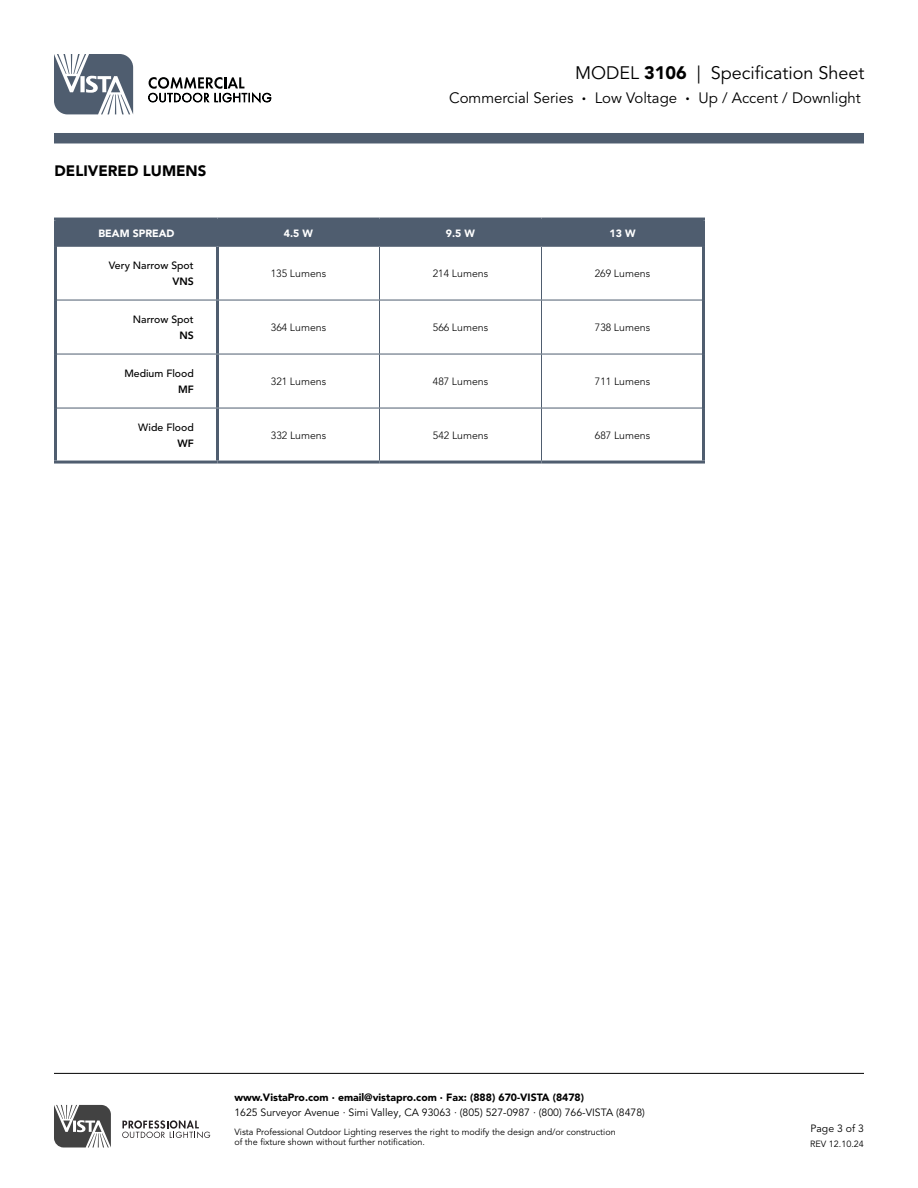
<style>
.page{position:relative;width:918px;height:1188px;background:#fff}
.page>*{position:absolute;margin:0;border:0;box-sizing:border-box;transform-origin:0 0}
.t1{font:18px "Avenir LT Pro";color:#000}
.t2{font:15px "Avenir LT Pro";color:#000}
.t3{font:900 15px "Avenir LT Pro";color:#000}
.t4{font:300 10.5px "Avenir LT Pro";color:#000}
.t5{font:10.5px "Avenir LT Pro";color:#000}
.t6{font:900 10.5px "Avenir LT Pro";color:#000}
.t7{font:500 10.5px "Avenir LT Pro";color:#000}
.t8{font:900 10.5px "Avenir LT Pro";color:#fff}
.t9{font:800 10.5px "Avenir LT Pro";color:#000}
.t10{font:9px/10.8px "Avenir LT Pro";color:#000}
.s1{font-weight:900}
</style>
<div class="page">
<svg style="left:54px;top:1105px;width:57px;height:43px"></svg>
<svg style="left:122px;top:1120px;width:88px;height:18px"></svg>
<div style="left:54px;top:133px;width:810px;height:10px;background:#4f5d6f"></div>
<hr style="left:54px;top:1073px;width:810px;height:1px;background:#000">
<svg style="left:54px;top:54px;width:79px;height:60px"></svg>
<svg style="left:148px;top:77px;width:123px;height:26px"></svg>
<div style="left:57px;top:221px;width:645px;height:24px;background:#4f5d6f"></div>
<hr style="left:54px;top:221px;width:3px;height:25px;background:#4f5d6f">
<hr style="left:54px;top:218px;width:164px;height:3px;background:#4f5d6f">
<hr style="left:216px;top:221px;width:3px;height:24px;background:#4f5d6f">
<hr style="left:218px;top:218px;width:162px;height:3px;background:#4f5d6f">
<hr style="left:380px;top:218px;width:162px;height:3px;background:#4f5d6f">
<hr style="left:542px;top:218px;width:163px;height:3px;background:#4f5d6f">
<hr style="left:702px;top:221px;width:3px;height:25px;background:#4f5d6f">
<hr style="left:54px;top:246px;width:3px;height:54px;background:#4f5d6f">
<hr style="left:57px;top:245px;width:161px;height:2px;background:#4f5d6f">
<hr style="left:216px;top:247px;width:3px;height:53px;background:#4f5d6f">
<hr style="left:218px;top:245px;width:162px;height:2px;background:#4f5d6f">
<hr style="left:379px;top:247px;width:1px;height:53px;background:#4f5d6f">
<hr style="left:380px;top:245px;width:162px;height:2px;background:#4f5d6f">
<hr style="left:541px;top:247px;width:1px;height:53px;background:#4f5d6f">
<hr style="left:542px;top:245px;width:160px;height:2px;background:#4f5d6f">
<hr style="left:702px;top:246px;width:3px;height:54px;background:#4f5d6f">
<hr style="left:54px;top:300px;width:3px;height:54px;background:#4f5d6f">
<hr style="left:57px;top:300px;width:161px;height:1px;background:#4f5d6f">
<hr style="left:216px;top:300px;width:3px;height:54px;background:#4f5d6f">
<hr style="left:218px;top:300px;width:162px;height:1px;background:#4f5d6f">
<hr style="left:379px;top:300px;width:1px;height:54px;background:#4f5d6f">
<hr style="left:380px;top:300px;width:162px;height:1px;background:#4f5d6f">
<hr style="left:541px;top:300px;width:1px;height:54px;background:#4f5d6f">
<hr style="left:542px;top:300px;width:160px;height:1px;background:#4f5d6f">
<hr style="left:702px;top:300px;width:3px;height:54px;background:#4f5d6f">
<hr style="left:54px;top:354px;width:3px;height:54px;background:#4f5d6f">
<hr style="left:57px;top:354px;width:161px;height:1px;background:#4f5d6f">
<hr style="left:216px;top:354px;width:3px;height:54px;background:#4f5d6f">
<hr style="left:218px;top:354px;width:162px;height:1px;background:#4f5d6f">
<hr style="left:379px;top:354px;width:1px;height:54px;background:#4f5d6f">
<hr style="left:380px;top:354px;width:162px;height:1px;background:#4f5d6f">
<hr style="left:541px;top:354px;width:1px;height:54px;background:#4f5d6f">
<hr style="left:542px;top:354px;width:160px;height:1px;background:#4f5d6f">
<hr style="left:702px;top:354px;width:3px;height:54px;background:#4f5d6f">
<hr style="left:54px;top:408px;width:3px;height:53px;background:#4f5d6f">
<hr style="left:57px;top:408px;width:161px;height:1px;background:#4f5d6f">
<hr style="left:54px;top:461px;width:164px;height:3px;background:#4f5d6f">
<hr style="left:216px;top:408px;width:3px;height:53px;background:#4f5d6f">
<hr style="left:218px;top:408px;width:162px;height:1px;background:#4f5d6f">
<hr style="left:218px;top:461px;width:162px;height:3px;background:#4f5d6f">
<hr style="left:379px;top:408px;width:1px;height:53px;background:#4f5d6f">
<hr style="left:380px;top:408px;width:162px;height:1px;background:#4f5d6f">
<hr style="left:380px;top:461px;width:162px;height:3px;background:#4f5d6f">
<hr style="left:541px;top:408px;width:1px;height:53px;background:#4f5d6f">
<hr style="left:542px;top:408px;width:160px;height:1px;background:#4f5d6f">
<hr style="left:702px;top:408px;width:3px;height:53px;background:#4f5d6f">
<hr style="left:542px;top:461px;width:163px;height:3px;background:#4f5d6f">
<h2 class="t3" style="left:55px;top:162px;width:153px">DELIVERED LUMENS</h2>
<h1 class="t1" style="left:575px;top:62px;width:291px">MODEL <span class="s1">3106</span> | Specification Sheet</h1>
<h2 class="t2" style="left:449px;top:89px;width:413px">Commercial Series <span class="s1">·</span> Low Voltage <span class="s1">·</span> Up / Accent / Downlight</h2>
<p class="t8" style="left:98px;top:227px;width:78px">BEAM SPREAD</p>
<p class="t8" style="left:284px;top:227px;width:31px">4.5 W</p>
<p class="t8" style="left:446px;top:227px;width:31px">9.5 W</p>
<p class="t8" style="left:609px;top:227px;width:28px">13 W</p>
<p class="t7" style="left:109px;top:259px;width:86px">Very Narrow Spot</p>
<p class="t9" style="left:172px;top:275px;width:23px">VNS</p>
<p class="t4" style="left:271px;top:267px;width:57px">135 Lumens</p>
<p class="t4" style="left:433px;top:267px;width:57px">214 Lumens</p>
<p class="t4" style="left:595px;top:267px;width:57px">269 Lumens</p>
<p class="t7" style="left:133px;top:313px;width:62px">Narrow Spot</p>
<p class="t9" style="left:179px;top:329px;width:16px">NS</p>
<p class="t7" style="left:124px;top:367px;width:71px">Medium Flood</p>
<p class="t9" style="left:178px;top:383px;width:17px">MF</p>
<p class="t7" style="left:138px;top:421px;width:57px">Wide Flood</p>
<p class="t9" style="left:177px;top:437px;width:18px">WF</p>
<p class="t4" style="left:271px;top:321px;width:57px">364 Lumens</p>
<p class="t4" style="left:433px;top:321px;width:57px">566 Lumens</p>
<p class="t4" style="left:595px;top:321px;width:57px">738 Lumens</p>
<p class="t4" style="left:271px;top:375px;width:57px">321 Lumens</p>
<p class="t4" style="left:433px;top:375px;width:57px">487 Lumens</p>
<p class="t4" style="left:595px;top:375px;width:57px">711 Lumens</p>
<p class="t4" style="left:271px;top:429px;width:57px">332 Lumens</p>
<p class="t4" style="left:433px;top:429px;width:57px">542 Lumens</p>
<p class="t4" style="left:595px;top:429px;width:57px">687 Lumens</p>
<p class="t6" style="left:234px;top:1091px;width:351px">www.VistaPro.com · email@vistapro.com · Fax: (888) 670-VISTA (8478)</p>
<p class="t5" style="left:234px;top:1106px;width:412px">1625 Surveyor Avenue · Simi Valley, CA 93063 · (805) 527-0987 · (800) 766-VISTA (8478)</p>
<p class="t10" style="left:234px;top:1126px;width:383px">Vista Professional Outdoor Lighting reserves the right to modify the design and/or construction of the fixture shown without further notification.</p>
<p class="t5" style="left:811px;top:1122px;width:55px">Page 3 of 3</p>
<p class="t10" style="left:810px;top:1139px;width:55px">REV 12.10.24</p>
</div>
